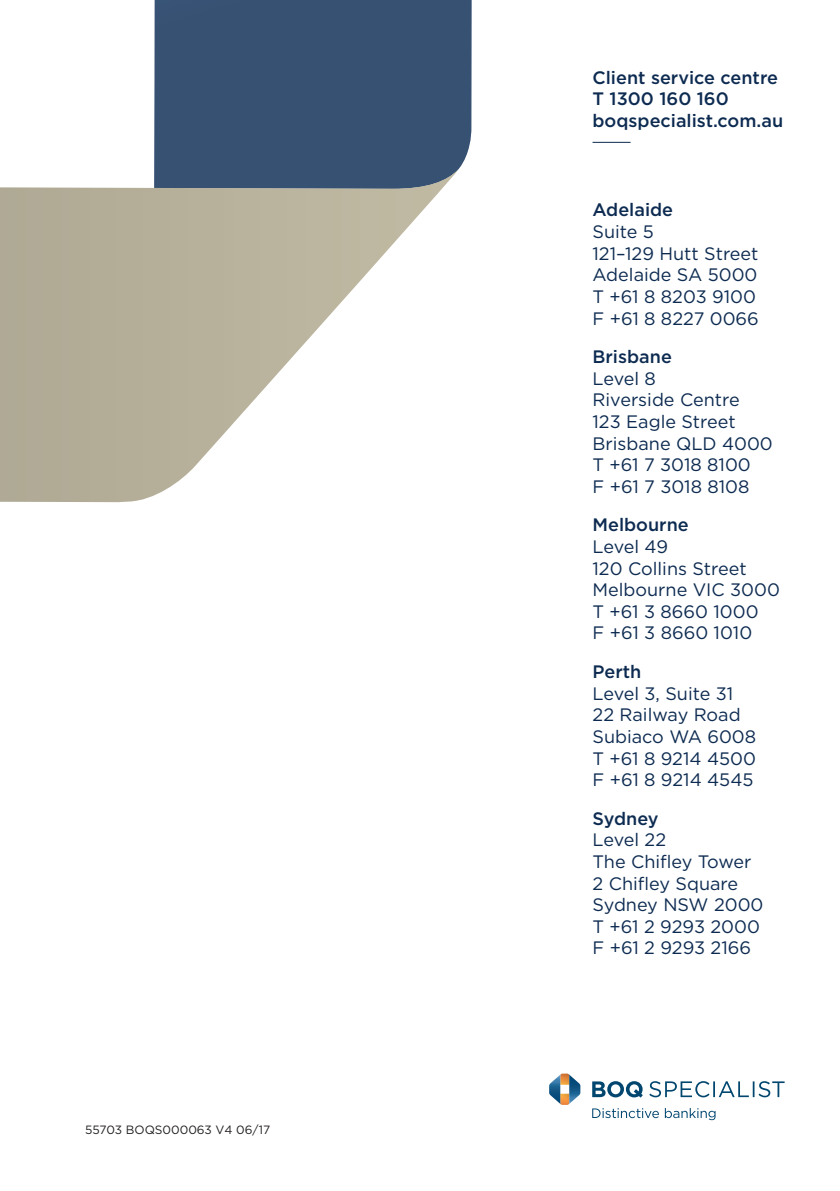
<style>
.page{position:relative;width:840px;height:1191px;background:#fff}
.page>*{position:absolute;margin:0;border:0;box-sizing:border-box;transform-origin:0 0}
.t1{font:18px/21.6px "Gotham";color:#0d2b51}
.t2{font:500 18px/21.6px "Gotham";color:#0d2b51}
.t3{font:12px "Gotham";color:#231f20}
</style>
<div class="page">
<div style="left:154px;top:0;width:318px;height:170px;background:#365172"></div>
<svg style="left:0;top:161px;width:458px;height:341px"></svg>
<hr style="left:592px;top:142px;width:38px;height:1px;background:#0d2b51">
<svg style="left:592px;top:1081px;width:50px;height:16px"></svg>
<svg style="left:592px;top:1108px;width:66px;height:10px"></svg>
<svg style="left:664px;top:1108px;width:51px;height:12px"></svg>
<svg style="left:649px;top:1081px;width:135px;height:16px"></svg>
<svg style="left:549px;top:1073px;width:31px;height:32px"></svg>
<p class="t3" style="left:85px;top:1122px;width:186px">55703 BOQS000063 V4 06/17</p>
<p class="t2" style="left:592px;top:66px;width:192px">Client service centre<br>T 1300 160 160 boqspecialist.com.au</p>
<p class="t2" style="left:592px;top:199px;width:82px">Adelaide</p>
<p class="t1" style="left:592px;top:220px;width:168px">Suite 5<br>121–129 Hutt Street<br>Adelaide SA 5000<br>T +61 8 8203 9100<br>F +61 8 8227 0066</p>
<p class="t2" style="left:592px;top:346px;width:81px">Brisbane</p>
<p class="t1" style="left:592px;top:367px;width:182px">Level 8<br>Riverside Centre<br>123 Eagle Street<br>Brisbane QLD 4000<br>T +61 7 3018 8100<br>F +61 7 3018 8108</p>
<p class="t2" style="left:592px;top:514px;width:98px">Melbourne</p>
<p class="t1" style="left:592px;top:535px;width:189px">Level 49<br>120 Collins Street<br>Melbourne VIC 3000<br>T +61 3 8660 1000<br>F +61 3 8660 1010</p>
<p class="t2" style="left:592px;top:660px;width:50px">Perth</p>
<p class="t1" style="left:592px;top:682px;width:165px">Level 3, Suite 31<br>22 Railway Road<br>Subiaco WA 6008<br>T +61 8 9214 4500<br>F +61 8 9214 4545</p>
<p class="t2" style="left:592px;top:807px;width:67px">Sydney</p>
<p class="t1" style="left:592px;top:828px;width:172px">Level 22<br>The Chifley Tower<br>2 Chifley Square<br>Sydney NSW 2000<br>T +61 2 9293 2000<br>F +61 2 9293 2166</p>
</div>
